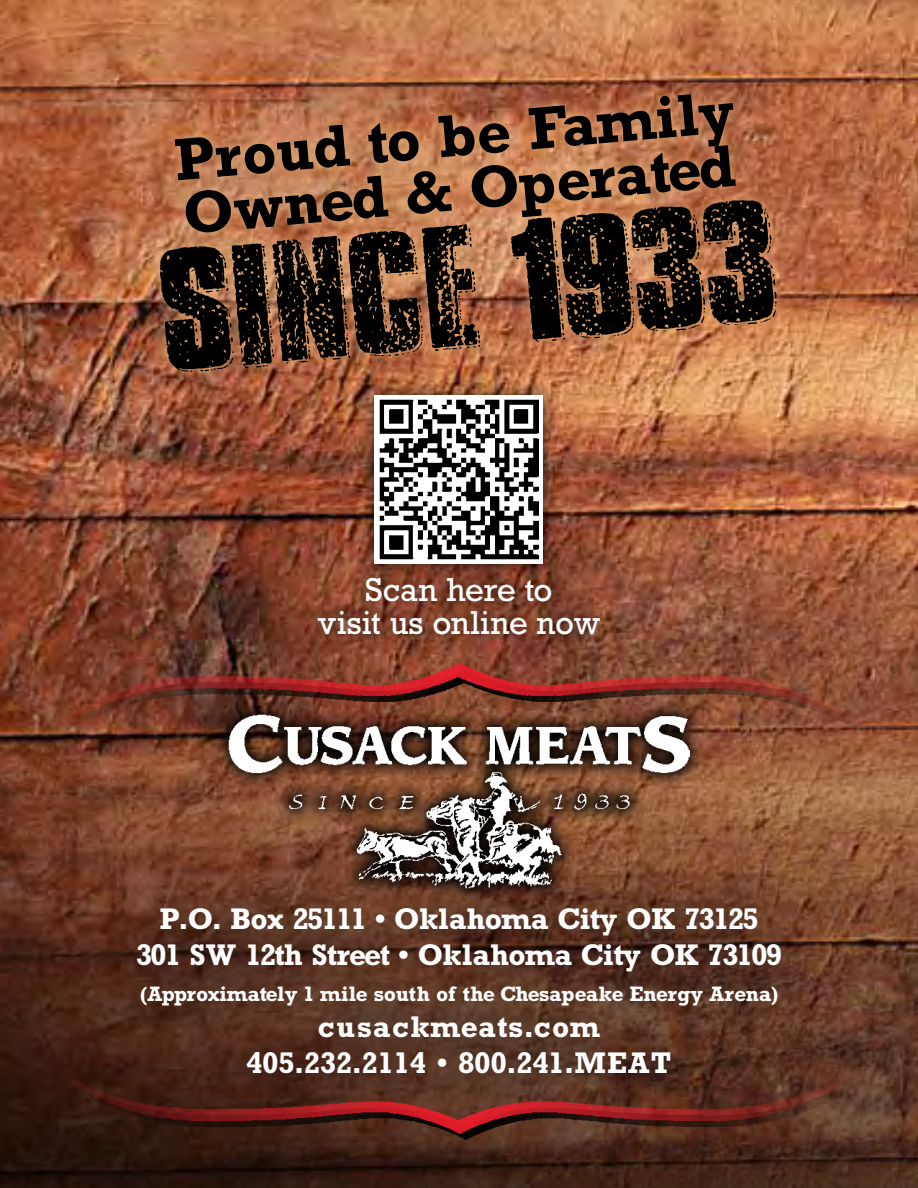
<style>
.page{position:relative;width:918px;height:1188px;background:#fff}
.page>*{position:absolute;margin:0;border:0;box-sizing:border-box;transform-origin:0 0}
.t1{font:33.3px/33.3px "Astute S Si";color:#fff;text-align:center}
.t2{font:700 30px/36px "Astute S Si";color:#fff;text-align:center}
.t3{font:700 30px/36px "Astute S Si";letter-spacing:.05em;color:#fff;text-align:center}
.t4{font:700 21px "Astute S Si";color:#fff}
</style>
<div class="page">
<img style="left:0;top:0;width:918px;height:1188px">
<div style="left:358px;top:379px;width:201px;height:201px;background:#000;opacity:.75"></div>
<div style="left:375px;top:395px;width:168px;height:169px;background:#fff"></div>
<img style="left:379px;top:400px;width:160px;height:159px">
<div style="left:303px;top:563px;width:312px;height:88px;background:#000;opacity:.75"></div>
<svg style="left:212px;top:740px;width:493px;height:128px;background:#864f32"></svg>
<img style="left:228px;top:740px;width:462px;height:128px">
<svg style="left:100px;top:868px;width:719px;height:196px;background:#5a3424"></svg>
<img style="left:54px;top:670px;width:822px;height:70px">
<img style="left:48px;top:664px;width:822px;height:70px">
<img style="left:54px;top:1070px;width:822px;height:70px">
<img style="left:48px;top:1064px;width:822px;height:70px">
<svg style="left:149px;top:83px;width:638px;height:299px;background:#ab6442"></svg>
<svg style="left:160px;top:200px;width:617px;height:172px;background:#62402a"></svg>
<svg style="left:185px;top:145px;width:551px;height:88px;background:#795137"></svg>
<svg style="left:175px;top:94px;width:558px;height:86px;background:#8c593c"></svg>
<p class="t1" style="left:318px;top:573px;width:284px">Scan here to<br>visit us online now</p>
<p class="t2" style="left:137px;top:901px;width:646px">P.O. Box 25111 • Oklahoma City OK 73125<br>301 SW 12th Street • Oklahoma City OK 73109</p>
<p class="t4" style="left:140px;top:981px;width:639px">(Approximately 1 mile south of the Chesapeake Energy Arena)</p>
<p class="t3" style="left:247px;top:1009px;width:426px">cusackmeats.com<br>405.232.2114 • 800.241.MEAT</p>
</div>
